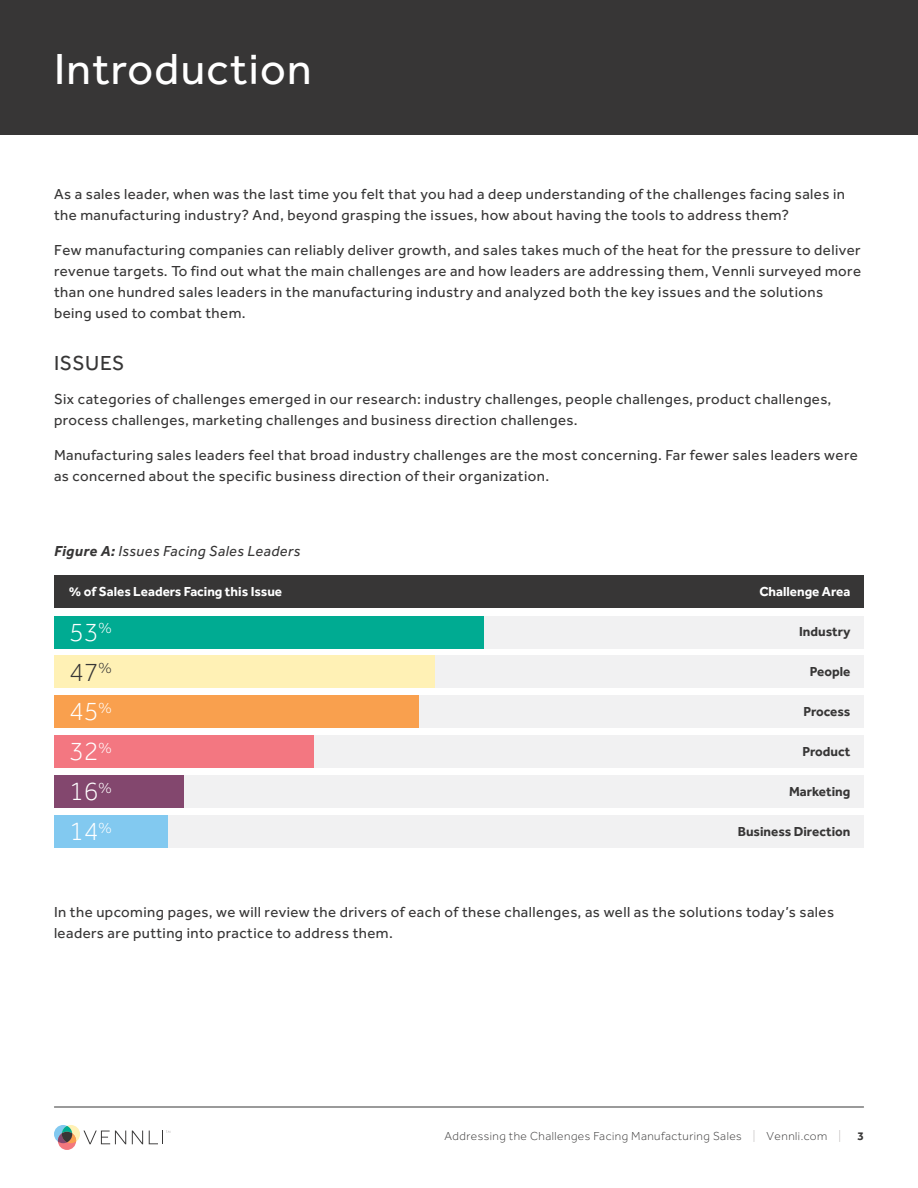
<style>
.page{position:relative;width:918px;height:1188px;background:#fff}
.page>*{position:absolute;margin:0;border:0;box-sizing:border-box;transform-origin:0 0}
.t1{font:45px "Effra";letter-spacing:.03em;color:#fff}
.t2{font:300 27px "Effra";color:#fff}
.t3{font:300 27px "Effra";color:#373636}
.t4{font:21px "Effra";letter-spacing:.03em;color:#373636}
.t5{font:15px/21px "Effra";letter-spacing:.03em;color:#373636}
.t6{font:italic 15px "Effra";letter-spacing:.03em;color:#373636}
.t7{font:700 13.5px "Effra";color:#373636}
.t8{font:700 13.5px "Effra";color:#fff}
.t9{font:300 12px "Effra";letter-spacing:.04em;color:#373636}
.t10{font:700 12px "Effra";color:#373636}
.s1{font-weight:700}
.s2{color:#b8b5b4}
</style>
<div class="page">
<hr style="left:54px;top:1107px;width:810px;height:1px;background:#373636">
<div style="left:54px;top:1125px;width:18px;height:18px;background:#82c9f0;border-radius:50%"></div>
<div style="left:62px;top:1125px;width:18px;height:18px;background:#fff1b5;border-radius:50%"></div>
<div style="left:58px;top:1132px;width:18px;height:18px;background:#f3777d;border-radius:50%"></div>
<svg style="left:58px;top:1126px;width:18px;height:17px"></svg>
<svg style="left:83px;top:1131px;width:43px;height:13px"></svg>
<svg style="left:132px;top:1131px;width:11px;height:13px"></svg>
<svg style="left:149px;top:1131px;width:21px;height:13px"></svg>
<div style="left:0;top:0;width:918px;height:135px;background:#373636"></div>
<div style="left:54px;top:616px;width:810px;height:32px;background:#f1f1f2"></div>
<div style="left:54px;top:616px;width:429px;height:32px;background:#00ab92"></div>
<div style="left:54px;top:575px;width:810px;height:33px;background:#373636"></div>
<div style="left:54px;top:696px;width:810px;height:32px;background:#f1f1f2"></div>
<div style="left:54px;top:696px;width:364px;height:32px;background:#f9a04e"></div>
<div style="left:54px;top:775px;width:810px;height:33px;background:#f1f1f2"></div>
<div style="left:54px;top:775px;width:130px;height:33px;background:#83476e"></div>
<div style="left:54px;top:656px;width:810px;height:32px;background:#f1f1f2"></div>
<div style="left:54px;top:656px;width:381px;height:32px;background:#fff1b5"></div>
<div style="left:54px;top:736px;width:810px;height:32px;background:#f1f1f2"></div>
<div style="left:54px;top:736px;width:259px;height:32px;background:#f37781"></div>
<div style="left:54px;top:815px;width:810px;height:33px;background:#f1f1f2"></div>
<div style="left:54px;top:815px;width:113px;height:33px;background:#82c9f0"></div>
<h1 class="t1" style="left:54px;top:43px;width:259px">Introduction</h1>
<p class="t5" style="left:54px;top:183px;width:793px">As a sales leader, when was the last time you felt that you had a deep understanding of the challenges facing sales in the manufacturing industry? And, beyond grasping the issues, how about having the tools to address them?</p>
<p class="t5" style="left:54px;top:239px;width:809px">Few manufacturing companies can reliably deliver growth, and sales takes much of the heat for the pressure to deliver revenue targets. To find out what the main challenges are and how leaders are addressing them, Vennli surveyed more than one hundred sales leaders in the manufacturing industry and analyzed both the key issues and the solutions being used to combat them.</p>
<h3 class="t4" style="left:54px;top:350px;width:72px">ISSUES</h3>
<p class="t5" style="left:54px;top:389px;width:779px">Six categories of challenges emerged in our research: industry challenges, people challenges, product challenges, process challenges, marketing challenges and business direction challenges.</p>
<p class="t5" style="left:54px;top:444px;width:806px">Manufacturing sales leaders feel that broad industry challenges are the most concerning. Far fewer sales leaders were as concerned about the specific business direction of their organization.</p>
<p class="t6" style="left:54px;top:542px;width:248px"><span class="s1">Figure A:</span> Issues Facing Sales Leaders</p>
<p class="t8" style="left:69px;top:583px;width:215px">% of Sales Leaders Facing this Issue</p>
<p class="t8" style="left:759px;top:583px;width:93px">Challenge Area</p>
<h2 class="t2" style="left:69px;top:616px;width:44px">53<sup>%</sup></h2>
<p class="t7" style="left:799px;top:624px;width:53px">Industry</p>
<h2 class="t3" style="left:69px;top:656px;width:44px">47<sup>%</sup></h2>
<p class="t7" style="left:810px;top:663px;width:42px">People</p>
<h2 class="t2" style="left:69px;top:696px;width:44px">45<sup>%</sup></h2>
<p class="t7" style="left:803px;top:703px;width:49px">Process</p>
<h2 class="t2" style="left:69px;top:736px;width:44px">32<sup>%</sup></h2>
<p class="t7" style="left:802px;top:743px;width:49px">Product</p>
<h2 class="t2" style="left:69px;top:776px;width:44px">16<sup>%</sup></h2>
<p class="t7" style="left:789px;top:783px;width:63px">Marketing</p>
<h2 class="t2" style="left:69px;top:816px;width:44px">14<sup>%</sup></h2>
<p class="t7" style="left:738px;top:823px;width:114px">Business Direction</p>
<p class="t5" style="left:54px;top:901px;width:782px">In the upcoming pages, we will review the drivers of each of these challenges, as well as the solutions today’s sales leaders are putting into practice to address them.</p>
<p class="t9" style="left:444px;top:1129px;width:398px">Addressing the Challenges Facing Manufacturing Sales <span class="s2">|</span> Vennli.com <span class="s2">|</span></p>
<p class="t10" style="left:857px;top:1129px;width:8px">3</p>
</div>
